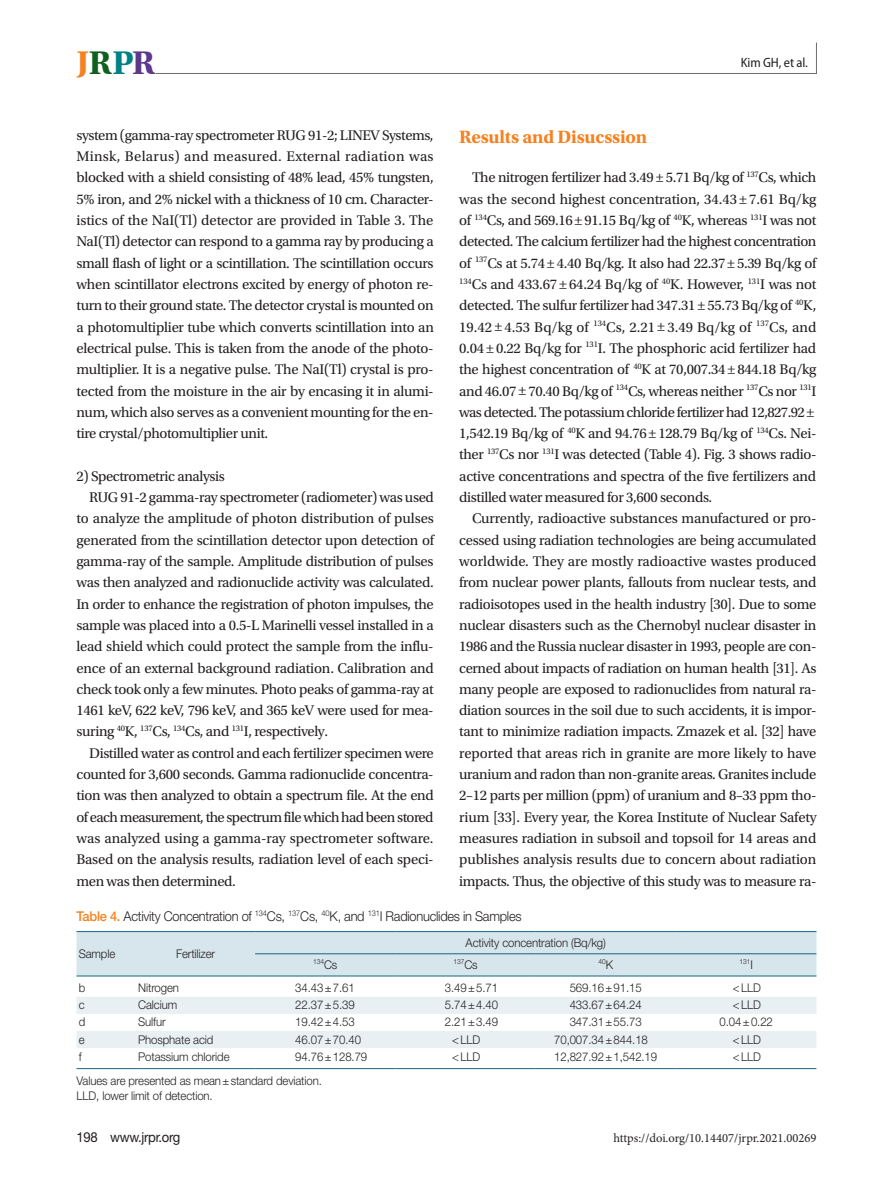
<style>
.page{position:relative;width:893px;height:1191px;background:#fff}
.page>*{position:absolute;margin:0;border:0;box-sizing:border-box;transform-origin:0 0}
.t1{font:700 34.5px "Utopia Std";color:#f58220}
.본문_대제목{font:700 18.75px "Utopia Std";letter-spacing:-.01em;color:#f58220}
.본문{font:14.7px/21.3px "Utopia Std";letter-spacing:-.025em;color:#231f20;text-align:justify}
.본문_소제목{font:14.7px "Utopia Std";letter-spacing:-.025em;color:#231f20}
.t2{font:13.8px "Helvetica Neue LT Std";letter-spacing:-.025em;color:#231f20;scale:.95 1}
.표_제목__그림_설명{font:300 13.5px "Helvetica Neue LT Std";letter-spacing:-.02em;color:#231f20;scale:.95 1}
.t3{font:semi-condensed 13.5px "Myriad Pro";letter-spacing:-.01em;color:#231f20}
.t4{font:12.6px "Minion Pro";color:#231f20}
.표_본문{font:300 12px "Helvetica Neue LT Std";letter-spacing:-.01em;color:#231f20;scale:.95 1}
.표_본문-2{font:300 7.05px "Helvetica Neue LT Std";letter-spacing:-.01em;color:#231f20;scale:.95 1}
.s1{color:#105f1e}
.s2{color:#008185}
.s3{color:#5d388a}
.s4{font-family:"Minion Pro"}
.s5{font-weight:500;color:#f58220}
.s6{font-size:12px}
</style>
<div class="page">
<svg style="left:155px;top:42px;width:662px;height:32px"></svg>
<div style="left:77px;top:932px;width:739px;height:43px;background:#d7e5ec"></div>
<svg style="left:77px;top:976px;width:739px;height:1px"></svg>
<svg style="left:77px;top:997px;width:739px;height:51px"></svg>
<hr style="left:77px;top:931px;width:59px;height:1px;background:#156781">
<hr style="left:136px;top:931px;width:119px;height:1px;background:#156781">
<hr style="left:255px;top:931px;width:140px;height:1px;background:#156781">
<hr style="left:395px;top:931px;width:141px;height:1px;background:#156781">
<hr style="left:536px;top:931px;width:140px;height:1px;background:#156781">
<hr style="left:676px;top:931px;width:140px;height:1px;background:#156781">
<hr style="left:255px;top:953px;width:140px;height:1px;background:#156781">
<hr style="left:395px;top:953px;width:141px;height:1px;background:#156781">
<hr style="left:536px;top:953px;width:140px;height:1px;background:#156781">
<hr style="left:676px;top:953px;width:140px;height:1px;background:#156781">
<hr style="left:77px;top:975px;width:59px;height:1px;background:#156781">
<hr style="left:136px;top:975px;width:119px;height:1px;background:#156781">
<hr style="left:255px;top:975px;width:140px;height:1px;background:#156781">
<hr style="left:395px;top:975px;width:141px;height:1px;background:#156781">
<hr style="left:536px;top:975px;width:140px;height:1px;background:#156781">
<hr style="left:676px;top:975px;width:140px;height:1px;background:#156781">
<hr style="left:77px;top:1068px;width:59px;height:1px;background:#156781">
<hr style="left:136px;top:1068px;width:119px;height:1px;background:#156781">
<hr style="left:255px;top:1068px;width:140px;height:1px;background:#156781">
<hr style="left:395px;top:1068px;width:141px;height:1px;background:#156781">
<hr style="left:536px;top:1068px;width:140px;height:1px;background:#156781">
<hr style="left:676px;top:1068px;width:140px;height:1px;background:#156781">
<h1 class="t1" style="left:77px;top:43px;width:80px">J<span class="s1">R</span><span class="s2">P</span><span class="s3">R</span></h1>
<p class="t3" style="left:741px;top:55px;width:69px">Kim GH, et al.</p>
<p class="본문" style="left:77px;top:125px;width:359px">system (gamma-ray spectrometer RUG 91-2; LINEV Systems, Minsk, Belarus) and measured. External radiation was blocked with a shield consisting of 48% lead, 45% tungsten, 5% iron, and 2% nickel with a thickness of 10 cm. Character&shy;istics of the NaI(Tl) detector are provided in Table 3. The NaI(Tl) detector can respond to a gamma ray by producing a small flash of light or a scintillation. The scintillation occurs when scintillator electrons excited by energy of photon re&shy;turn to their ground state. The detector crystal is mounted on a photomultiplier tube which converts scintillation into an electrical pulse. This is taken from the anode of the photo&shy;multiplier. It is a negative pulse. The NaI(Tl) crystal is pro&shy;tected from the moisture in the air by encasing it in alumi&shy;num, which also serves as a convenient mounting for the en&shy;tire crystal/photomultiplier unit.</p>
<p class="본문_소제목" style="left:77px;top:468px;width:150px">2) Spectrometric analysis</p>
<p class="본문" style="left:77px;top:487px;width:359px;text-indent:13px">RUG 91-2 gamma-ray spectrometer (radiometer) was used to analyze the amplitude of photon distribution of pulses generated from the scintillation detector upon detection of gamma-ray of the sample. Amplitude distribution of pulses was then analyzed and radionuclide activity was calculated.<br>In order to enhance the registration of photon impulses, the sample was placed into a 0.5-L Marinelli vessel installed in a lead shield which could protect the sample from the influ&shy;ence of an external background radiation. Calibration and check took only a few minutes. Photo peaks of gamma-ray at 1461 keV, 622 keV, 796 keV, and 365 keV were used for mea&shy;suring <sup>40</sup>K, <sup>137</sup>Cs, <sup>134</sup>Cs, and <sup>131</sup>I, respectively.</p>
<p class="본문" style="left:77px;top:742px;width:359px;text-indent:13px">Distilled water as control and each fertilizer specimen were counted for 3,600 seconds. Gamma radionuclide concentra&shy;tion was then analyzed to obtain a spectrum file. At the end of each measurement, the spectrum file which had been stored was analyzed using a gamma-ray spectrometer software.<br>Based on the analysis results, radiation level of each speci&shy;men was then determined.</p>
<p class="본문_대제목" style="left:459px;top:126px;width:189px">Results and Disucssion</p>
<p class="본문" style="left:459px;top:167px;width:359px;text-align:left;text-indent:13px">The nitrogen fertilizer had 3.49<span class="s4">±</span>5.71 Bq/kg of <sup>137</sup>Cs, which was the second highest concentration, 34.43<span class="s4">±</span>7.61 Bq/kg of <sup>134</sup>Cs, and 569.16<span class="s4">±</span>91.15 Bq/kg of <sup>40</sup>K, whereas <sup>131</sup>I was not detected. The calcium fertilizer had the highest concentration of <sup>137</sup>Cs at 5.74<span class="s4">±</span>4.40 Bq/kg. It also had 22.37<span class="s4">±</span>5.39 Bq/kg of <sup>134</sup>Cs and 433.67<span class="s4">±</span>64.24 Bq/kg of <sup>40</sup>K. However, <sup>131</sup>I was not detected. The sulfur fertilizer had 347.31<span class="s4">±</span>55.73 Bq/kg of <sup>40</sup>K, 19.42<span class="s4">±</span>4.53 Bq/kg of <sup>134</sup>Cs, 2.21<span class="s4">±</span>3.49 Bq/kg of <sup>137</sup>Cs, and 0.04<span class="s4">±</span>0.22 Bq/kg for <sup>131</sup>I. The phosphoric acid fertilizer had the highest concentration of <sup>40</sup>K at 70,007.34<span class="s4">±</span>844.18 Bq/kg and 46.07<span class="s4">±</span>70.40 Bq/kg of <sup>134</sup>Cs, whereas neither <sup>137</sup>Cs nor <sup>131</sup>I was detected. The potassium chloride fertilizer had 12,827.92<span class="s4">± </span>1,542.19 Bq/kg of <sup>40</sup>K and 94.76<span class="s4">±</span>128.79 Bq/kg of <sup>134</sup>Cs. Nei&shy;ther <sup>137</sup>Cs nor <sup>131</sup>I was detected (Table 4). Fig. 3 shows radio&shy;active concentrations and spectra of the five fertilizers and distilled water measured for 3,600 seconds.</p>
<p class="본문" style="left:459px;top:508px;width:359px;text-indent:13px">Currently, radioactive substances manufactured or pro&shy;cessed using radiation technologies are being accumulated worldwide. They are mostly radioactive wastes produced from nuclear power plants, fallouts from nuclear tests, and radioisotopes used in the health industry [30]. Due to some nuclear disasters such as the Chernobyl nuclear disaster in 1986 and the Russia nuclear disaster in 1993, people are con&shy;cerned about impacts of radiation on human health [31]. As many people are exposed to radionuclides from natural ra&shy;diation sources in the soil due to such accidents, it is impor&shy;tant to minimize radiation impacts. Zmazek et al. [32] have reported that areas rich in granite are more likely to have uranium and radon than non-granite areas. Granites include 2–12 parts per million (ppm) of uranium and 8–33 ppm tho&shy;rium [33]. Every year, the Korea Institute of Nuclear Safety measures radiation in subsoil and topsoil for 14 areas and publishes analysis results due to concern about radiation impacts. Thus, the objective of this study was to measure ra-</p>
<p class="표_제목__그림_설명" style="left:77px;top:907px;width:470px"><span class="s5">Table 4.</span> Activity Concentration of <sup>134</sup>Cs, <sup>137</sup>Cs, <sup>40</sup>K, and <sup>131</sup>I Radionuclides in Samples</p>
<p class="표_본문" style="left:79px;top:946px;width:40px">Sample</p>
<p class="표_본문" style="left:176px;top:946px;width:43px">Fertilizer</p>
<p class="표_본문" style="left:466px;top:935px;width:149px">Activity concentration (Bq/kg)</p>
<p class="표_본문-2" style="left:313px;top:957px;width:27px">134<span class="s6">Cs</span></p>
<p class="표_본문-2" style="left:453px;top:957px;width:27px">137<span class="s6">Cs</span></p>
<p class="표_본문-2" style="left:599px;top:957px;width:17px">40<span class="s6">K</span></p>
<p class="표_본문-2" style="left:740px;top:957px;width:16px">131<span class="s6">I</span></p>
<p class="표_본문" style="left:79px;top:980px;width:8px">b</p>
<p class="표_본문" style="left:138px;top:980px;width:44px">Nitrogen</p>
<p class="표_본문" style="left:295px;top:980px;width:64px">34.43±7.61</p>
<p class="표_본문" style="left:445px;top:980px;width:58px">3.49±5.71</p>
<p class="표_본문" style="left:570px;top:980px;width:77px">569.16±91.15</p>
<p class="표_본문" style="left:733px;top:980px;width:31px">&lt;LLD</p>
<p class="표_본문" style="left:79px;top:997px;width:8px">c</p>
<p class="표_본문" style="left:138px;top:997px;width:43px">Calcium</p>
<p class="표_본문" style="left:295px;top:997px;width:64px">22.37±5.39</p>
<p class="표_본문" style="left:445px;top:997px;width:58px">5.74±4.40</p>
<p class="표_본문" style="left:570px;top:997px;width:77px">433.67±64.24</p>
<p class="표_본문" style="left:733px;top:997px;width:31px">&lt;LLD</p>
<p class="표_본문" style="left:79px;top:1014px;width:8px">d</p>
<p class="표_본문" style="left:138px;top:1014px;width:30px">Sulfur</p>
<p class="표_본문" style="left:295px;top:1014px;width:64px">19.42±4.53</p>
<p class="표_본문" style="left:445px;top:1014px;width:58px">2.21±3.49</p>
<p class="표_본문" style="left:570px;top:1014px;width:77px">347.31±55.73</p>
<p class="표_본문" style="left:720px;top:1014px;width:58px">0.04±0.22</p>
<p class="표_본문" style="left:79px;top:1032px;width:8px">e</p>
<p class="표_본문" style="left:138px;top:1032px;width:81px">Phosphate acid</p>
<p class="표_본문" style="left:295px;top:1032px;width:71px">46.07±70.40</p>
<p class="표_본문" style="left:452px;top:1032px;width:31px">&lt;LLD</p>
<p class="표_본문" style="left:554px;top:1032px;width:100px">70,007.34±844.18</p>
<p class="표_본문" style="left:733px;top:1032px;width:31px">&lt;LLD</p>
<p class="표_본문" style="left:79px;top:1049px;width:5px">f</p>
<p class="표_본문" style="left:138px;top:1049px;width:98px">Potassium chloride</p>
<p class="표_본문" style="left:295px;top:1049px;width:77px">94.76±128.79</p>
<p class="표_본문" style="left:452px;top:1049px;width:31px">&lt;LLD</p>
<p class="표_본문" style="left:554px;top:1049px;width:110px">12,827.92±1,542.19</p>
<p class="표_본문" style="left:733px;top:1049px;width:31px">&lt;LLD</p>
<p class="표_본문" style="left:77px;top:1073px;width:260px">Values are presented as mean±standard deviation.</p>
<p class="표_본문" style="left:77px;top:1088px;width:145px">LLD, lower limit of detection.</p>
<p class="t2" style="left:77px;top:1128px;width:111px">198 www.jrpr.org</p>
<p class="t4" style="left:613px;top:1129px;width:205px">https://doi.org/10.14407/jrpr.2021.00269</p>
</div>
